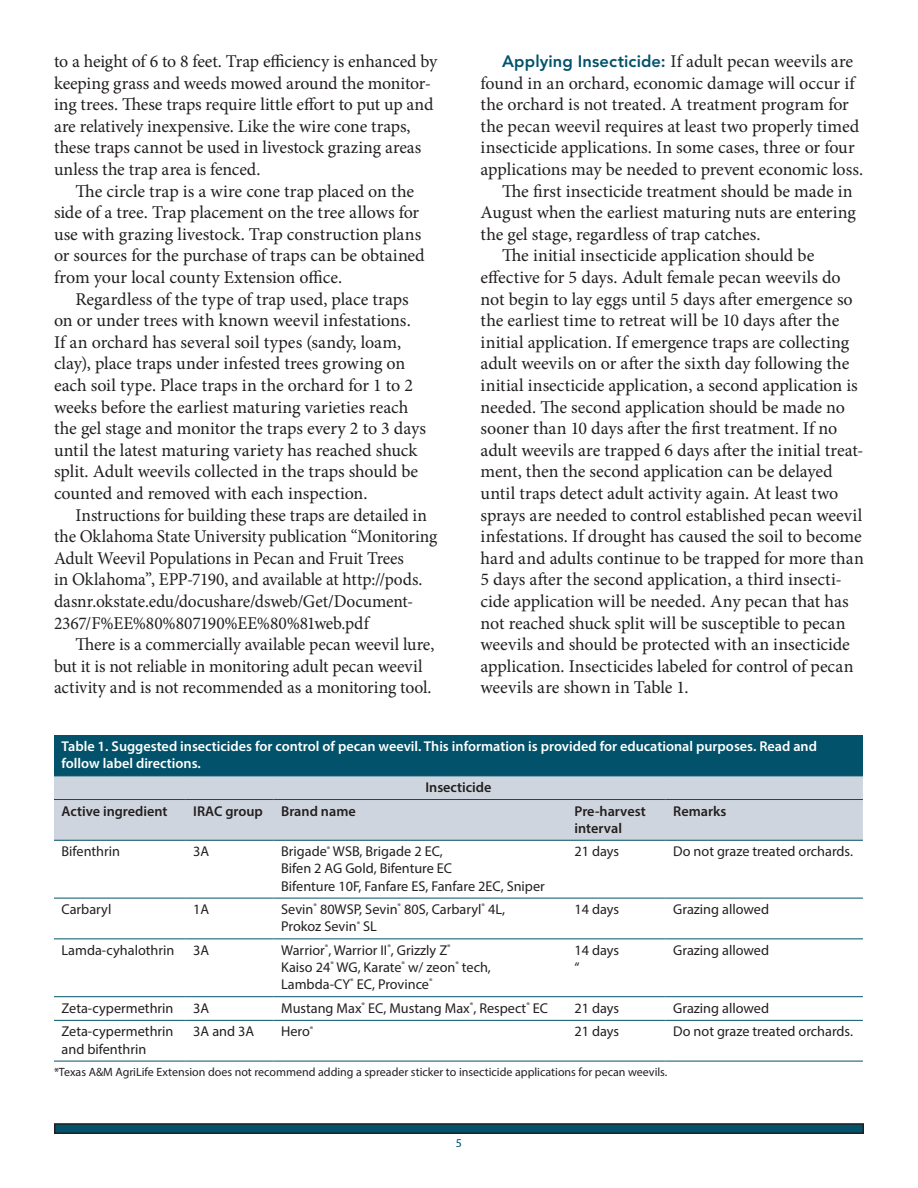
<style>
.page{position:relative;width:918px;height:1188px;background:#fff}
.page>*{position:absolute;margin:0;border:0;box-sizing:border-box;transform-origin:0 0}
.body_text{font:18px/21.6px "Minion Pro";letter-spacing:-.005em;color:#231f20}
.t1{font:14.25px/17.1px "Myriad Pro";color:#231f20}
.t2{font:600 14.25px/17.1px "Myriad Pro";color:#fff}
.t3{font:600 14.25px/17.1px "Myriad Pro";color:#231f20}
.t4{font:12px "Myriad Pro";color:#231f20}
.captions{font:12px "Myriad Pro";color:#01526a}
.s1{font-family:"Avenir";font-weight:800;font-size:16.5px;color:#01526a}
</style>
<div class="page">
<div style="left:55px;top:1124px;width:808px;height:9px;background:#01526a"></div>
<div style="left:54px;top:1123px;width:810px;height:11px;border:2px solid #231f20"></div>
<div style="left:54px;top:735px;width:809px;height:41px;background:#01526a"></div>
<div style="left:54px;top:776px;width:809px;height:64px;background:#cfd5de"></div>
<hr style="left:54px;top:799px;width:132px;height:1px;background:#01526a">
<hr style="left:186px;top:799px;width:88px;height:1px;background:#01526a">
<hr style="left:274px;top:799px;width:293px;height:1px;background:#01526a">
<hr style="left:567px;top:799px;width:99px;height:1px;background:#01526a">
<hr style="left:666px;top:799px;width:197px;height:1px;background:#01526a">
<hr style="left:54px;top:840px;width:132px;height:1px;background:#01526a">
<hr style="left:186px;top:840px;width:88px;height:1px;background:#01526a">
<hr style="left:274px;top:840px;width:293px;height:1px;background:#01526a">
<hr style="left:567px;top:840px;width:99px;height:1px;background:#01526a">
<hr style="left:666px;top:840px;width:197px;height:1px;background:#01526a">
<hr style="left:54px;top:898px;width:132px;height:1px;background:#01526a">
<hr style="left:186px;top:898px;width:88px;height:1px;background:#01526a">
<hr style="left:274px;top:898px;width:293px;height:1px;background:#01526a">
<hr style="left:567px;top:898px;width:99px;height:1px;background:#01526a">
<hr style="left:666px;top:898px;width:197px;height:1px;background:#01526a">
<hr style="left:54px;top:938px;width:132px;height:1px;background:#01526a">
<hr style="left:186px;top:938px;width:88px;height:1px;background:#01526a">
<hr style="left:274px;top:938px;width:293px;height:1px;background:#01526a">
<hr style="left:567px;top:938px;width:99px;height:1px;background:#01526a">
<hr style="left:666px;top:938px;width:197px;height:1px;background:#01526a">
<hr style="left:54px;top:996px;width:132px;height:1px;background:#01526a">
<hr style="left:186px;top:996px;width:88px;height:1px;background:#01526a">
<hr style="left:274px;top:996px;width:293px;height:1px;background:#01526a">
<hr style="left:567px;top:996px;width:99px;height:1px;background:#01526a">
<hr style="left:666px;top:996px;width:197px;height:1px;background:#01526a">
<hr style="left:54px;top:1020px;width:132px;height:1px;background:#01526a">
<hr style="left:186px;top:1020px;width:88px;height:1px;background:#01526a">
<hr style="left:274px;top:1020px;width:293px;height:1px;background:#01526a">
<hr style="left:567px;top:1020px;width:99px;height:1px;background:#01526a">
<hr style="left:666px;top:1020px;width:197px;height:1px;background:#01526a">
<hr style="left:54px;top:1061px;width:132px;height:1px;background:#01526a">
<hr style="left:186px;top:1061px;width:88px;height:1px;background:#01526a">
<hr style="left:274px;top:1061px;width:293px;height:1px;background:#01526a">
<hr style="left:567px;top:1061px;width:99px;height:1px;background:#01526a">
<hr style="left:666px;top:1061px;width:197px;height:1px;background:#01526a">
<p class="body_text" style="left:54px;top:51px;width:385px">to a height of 6 to 8 feet. Trap efficiency is enhanced by keeping grass and weeds mowed around the monitor&shy;ing trees. These traps require little effort to put up and are relatively inexpensive. Like the wire cone traps, these traps cannot be used in livestock grazing areas unless the trap area is fenced.</p>
<p class="body_text" style="left:54px;top:180px;width:372px;text-indent:22px">The circle trap is a wire cone trap placed on the side of a tree. Trap placement on the tree allows for use with grazing livestock. Trap construction plans or sources for the purchase of traps can be obtained from your local county Extension office.</p>
<p class="body_text" style="left:54px;top:288px;width:374px;text-indent:22px">Regardless of the type of trap used, place traps on or under trees with known weevil infestations.<br>If an orchard has several soil types (sandy, loam, clay), place traps under infested trees growing on each soil type. Place traps in the orchard for 1 to 2 weeks before the earliest maturing varieties reach the gel stage and monitor the traps every 2 to 3 days until the latest maturing variety has reached shuck split. Adult weevils collected in the traps should be counted and removed with each inspection.</p>
<p class="body_text" style="left:54px;top:504px;width:385px;text-indent:22px">Instructions for building these traps are detailed in the Oklahoma State University publication “Monitoring Adult Weevil Populations in Pecan and Fruit Trees<br>in Oklahoma”, EPP-7190, and available at http://pods. dasnr.okstate.edu/docushare/dsweb/Get/Document-2367/F%EE%80%807190%EE%80%81web.pdf</p>
<p class="body_text" style="left:54px;top:634px;width:382px;text-indent:22px">There is a commercially available pecan weevil lure, but it is not reliable in monitoring adult pecan weevil activity and is not recommended as a monitoring tool.</p>
<p class="body_text" style="left:481px;top:51px;width:384px;text-indent:22px"><span class="s1">Applying Insecticide:</span> If adult pecan weevils are found in an orchard, economic damage will occur if the orchard is not treated. A treatment program for the pecan weevil requires at least two properly timed insecticide applications. In some cases, three or four applications may be needed to prevent economic loss.</p>
<p class="body_text" style="left:481px;top:180px;width:377px;text-indent:22px">The first insecticide treatment should be made in<br>August when the earliest maturing nuts are entering the gel stage, regardless of trap catches.</p>
<p class="body_text" style="left:481px;top:245px;width:385px;text-indent:22px">The initial insecticide application should be effective for 5 days. Adult female pecan weevils do not begin to lay eggs until 5 days after emergence so the earliest time to retreat will be 10 days after the initial application. If emergence traps are collecting adult weevils on or after the sixth day following the initial insecticide application, a second application is needed. The second application should be made no sooner than 10 days after the first treatment. If no adult weevils are trapped 6 days after the initial treat&shy;ment, then the second application can be delayed until traps detect adult activity again. At least two sprays are needed to control established pecan weevil infestations. If drought has caused the soil to become hard and adults continue to be trapped for more than 5 days after the second application, a third insecti&shy;cide application will be needed. Any pecan that has not reached shuck split will be susceptible to pecan weevils and should be protected with an insecticide application. Insecticides labeled for control of pecan weevils are shown in Table 1.</p>
<p class="t2" style="left:62px;top:738px;width:757px">Table 1. Suggested insecticides for control of pecan weevil. This information is provided for educational purposes. Read and follow label directions.</p>
<p class="t3" style="left:425px;top:778px;width:68px">Insecticide</p>
<p class="t3" style="left:62px;top:802px;width:108px">Active ingredient</p>
<p class="t3" style="left:193px;top:802px;width:71px">IRAC group</p>
<p class="t3" style="left:281px;top:802px;width:76px">Brand name</p>
<p class="t3" style="left:575px;top:802px;width:73px">Pre-harvest interval</p>
<p class="t3" style="left:673px;top:802px;width:55px">Remarks</p>
<p class="t1" style="left:62px;top:843px;width:60px">Bifenthrin</p>
<p class="t1" style="left:193px;top:843px;width:18px">3A</p>
<p class="t1" style="left:281px;top:843px;width:163px">Brigade<sup>®</sup> WSB, Brigade 2 EC,</p>
<p class="t1" style="left:281px;top:860px;width:173px">Bifen 2 AG Gold, Bifenture EC</p>
<p class="t1" style="left:281px;top:877px;width:265px">Bifenture 10F, Fanfare ES, Fanfare 2EC, Sniper</p>
<p class="t1" style="left:575px;top:843px;width:46px">21 days</p>
<p class="t1" style="left:673px;top:843px;width:181px">Do not graze treated orchards.</p>
<p class="t1" style="left:62px;top:901px;width:51px">Carbaryl</p>
<p class="t1" style="left:193px;top:901px;width:18px">1A</p>
<p class="t1" style="left:281px;top:901px;width:225px">Sevin<sup>®</sup> 80WSP, Sevin<sup>®</sup> 80S, Carbaryl<sup>®</sup> 4L,<br>Prokoz Sevin<sup>®</sup> SL</p>
<p class="t1" style="left:575px;top:901px;width:46px">14 days</p>
<p class="t1" style="left:673px;top:901px;width:97px">Grazing allowed</p>
<p class="t1" style="left:62px;top:941px;width:114px">Lamda-cyhalothrin</p>
<p class="t1" style="left:193px;top:941px;width:18px">3A</p>
<p class="t1" style="left:281px;top:941px;width:171px">Warrior<sup>®</sup>, Warrior II<sup>®</sup>, Grizzly Z<sup>®</sup></p>
<p class="t1" style="left:281px;top:958px;width:211px">Kaiso 24<sup>®</sup> WG, Karate<sup>®</sup> w/ zeon<sup>®</sup> tech,<br>Lambda-CY<sup>®</sup> EC, Province<sup>®</sup></p>
<p class="t1" style="left:575px;top:941px;width:46px">14 days</p>
<p class="t1" style="left:575px;top:958px;width:7px">“</p>
<p class="t1" style="left:673px;top:941px;width:97px">Grazing allowed</p>
<p class="t1" style="left:62px;top:999px;width:113px">Zeta-cypermethrin</p>
<p class="t1" style="left:193px;top:999px;width:18px">3A</p>
<p class="t1" style="left:281px;top:999px;width:268px">Mustang Max<sup>®</sup> EC, Mustang Max<sup>®</sup>, Respect<sup>®</sup> EC</p>
<p class="t1" style="left:575px;top:999px;width:46px">21 days</p>
<p class="t1" style="left:673px;top:999px;width:97px">Grazing allowed</p>
<p class="t1" style="left:62px;top:1023px;width:113px">Zeta-cypermethrin and bifenthrin</p>
<p class="t1" style="left:193px;top:1023px;width:62px">3A and 3A</p>
<p class="t1" style="left:281px;top:1023px;width:34px">Hero<sup>®</sup></p>
<p class="t1" style="left:575px;top:1023px;width:46px">21 days</p>
<p class="t1" style="left:673px;top:1023px;width:181px">Do not graze treated orchards.</p>
<p class="t4" style="left:54px;top:1064px;width:615px">*Texas A&amp;M AgriLife Extension does not recommend adding a spreader sticker to insecticide applications for pecan weevils.</p>
<p class="captions" style="left:456px;top:1136px;width:8px">5</p>
</div>
